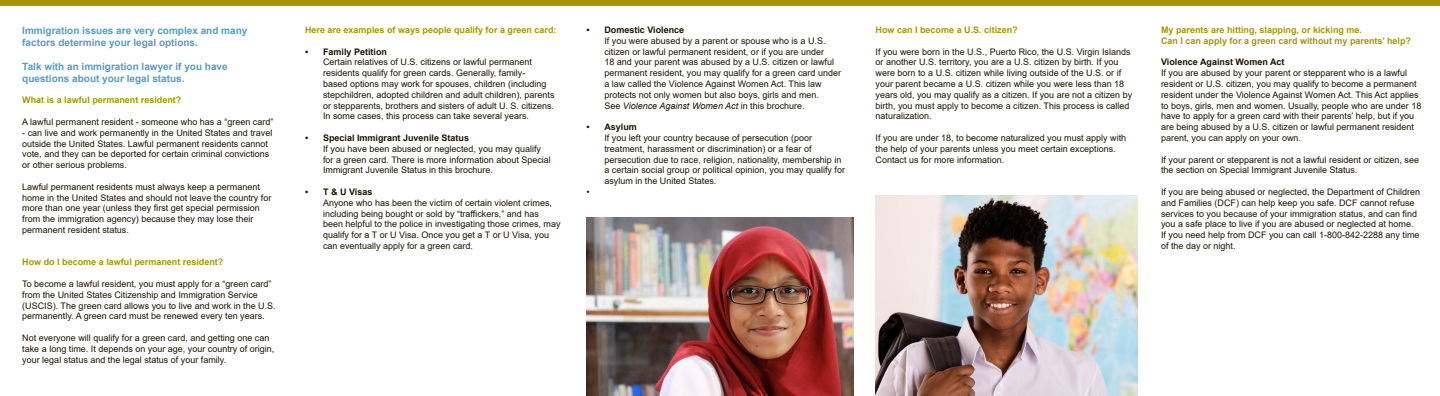
<style>
.page{position:relative;width:1440px;height:396px;background:#fff}
.page>*{position:absolute;margin:0;border:0;box-sizing:border-box;transform-origin:0 0}
.t1{font:700 10px/12px "Arial";color:#519dc5}
.t2{font:9px/10.8px "Arial";color:#1e1500}
.t3{font:700 9px "Arial";color:#a49901}
.t4{font:700 9px "Arial";color:#1e1500}
.s1{font-weight:700}
.s2{font-style:italic}
</style>
<div class="page">
<div style="left:0;top:0;width:1440px;height:5px;background:#a49901"></div>
<img style="left:876px;top:196px;width:261px;height:200px">
<img style="left:586px;top:217px;width:268px;height:179px">
<p class="t1" style="left:22px;top:24px;width:227px">Immigration issues are very complex and many factors determine your legal options.</p>
<p class="t1" style="left:22px;top:60px;width:207px">Talk with an immigration lawyer if you have questions about your legal status.</p>
<p class="t3" style="left:22px;top:94px;width:161px">What is a lawful permanent resident?</p>
<p class="t2" style="left:22px;top:116px;width:253px">A lawful permanent resident - someone who has a “green card”</p>
<p class="t2" style="left:22px;top:127px;width:252px">- can live and work permanently in the United States and travel outside the United States. Lawful permanent residents cannot vote, and they can be deported for certain criminal convictions or other serious problems.</p>
<p class="t2" style="left:22px;top:181px;width:251px">Lawful permanent residents must always keep a permanent home in the United States and should not leave the country for more than one year (unless they first get special permission from the immigration agency) because they may lose their permanent resident status.</p>
<p class="t3" style="left:22px;top:256px;width:203px">How do I become a lawful permanent resident?</p>
<p class="t2" style="left:22px;top:278px;width:255px">To become a lawful resident, you must apply for a “green card” from the United States Citizenship and Immigration Service (USCIS). The green card allows you to live and work in the U.S. permanently. A green card must be renewed every ten years.</p>
<p class="t2" style="left:22px;top:332px;width:254px">Not everyone will qualify for a green card, and getting one can take a long time. It depends on your age, your country of origin, your legal status and the legal status of your family.</p>
<p class="t3" style="left:305px;top:23px;width:253px">Here are examples of ways people qualify for a green card:</p>
<p class="t2" style="left:323px;top:46px;width:233px;text-indent:-18px"><span class="s1">• Family Petition<br></span>Certain relatives of U.S. citizens or lawful permanent residents qualify for green cards. Generally, family-<br>based options may work for spouses, children (including stepchildren, adopted children and adult children), parents or stepparents, brothers and sisters of adult U. S. citizens.<br>In some cases, this process can take several years.</p>
<p class="t2" style="left:323px;top:132px;width:229px;text-indent:-18px"><span class="s1">• Special Immigrant Juvenile Status<br></span>If you have been abused or neglected, you may qualify for a green card. There is more information about Special Immigrant Juvenile Status in this brochure.</p>
<p class="t2" style="left:323px;top:186px;width:239px;text-indent:-18px"><span class="s1">• T &amp; U Visas<br></span>Anyone who has been the victim of certain violent crimes, including being bought or sold by “traffickers,” and has been helpful to the police in investigating those crimes, may qualify for a T or U Visa. Once you get a T or U Visa, you can eventually apply for a green card.</p>
<p class="t2" style="left:604px;top:24px;width:238px;text-indent:-18px"><span class="s1">• Domestic Violence<br></span>If you were abused by a parent or spouse who is a U.S. citizen or lawful permanent resident, or if you are under<br>18 and your parent was abused by a U.S. citizen or lawful permanent resident, you may qualify for a green card under a law called the Violence Against Women Act. This law protects not only women but also boys, girls and men.<br>See <span class="s2">Violence Against Women Act</span> in this brochure.</p>
<p class="t2" style="left:604px;top:122px;width:242px;text-indent:-18px"><span class="s1">• Asylum<br></span>If you left your country because of persecution (poor treatment, harassment or discrimination) or a fear of persecution due to race, religion, nationality, membership in a certain social group or political opinion, you may qualify for asylum in the United States.</p>
<p class="t2" style="left:586px;top:186px;width:5px">•</p>
<p class="t3" style="left:876px;top:23px;width:144px">How can I become a U.S. citizen?</p>
<p class="t2" style="left:876px;top:46px;width:258px">If you were born in the U.S., Puerto Rico, the U.S. Virgin Islands or another U.S. territory, you are a U.S. citizen by birth. If you were born to a U.S. citizen while living outside of the U.S. or if your parent became a U.S. citizen while you were less than 18 years old, you may qualify as a citizen. If you are not a citizen by birth, you must apply to become a citizen. This process is called naturalization.</p>
<p class="t2" style="left:876px;top:132px;width:252px">If you are under 18, to become naturalized you must apply with the help of your parents unless you meet certain exceptions.<br>Contact us for more information.</p>
<p class="t3" style="left:1161px;top:23px;width:203px">My parents are hitting, slapping, or kicking me.</p>
<p class="t3" style="left:1161px;top:34px;width:252px">Can I can apply for a green card without my parents’ help?</p>
<p class="t4" style="left:1161px;top:56px;width:125px">Violence Against Women Act</p>
<p class="t2" style="left:1161px;top:68px;width:262px">If you are abused by your parent or stepparent who is a lawful resident or U.S. citizen, you may qualify to become a permanent resident under the Violence Against Women Act. This Act applies to boys, girls, men and women. Usually, people who are under 18 have to apply for a green card with their parents’ help, but if you are being abused by a U.S. citizen or lawful permanent resident parent, you can apply on your own.</p>
<p class="t2" style="left:1161px;top:154px;width:260px">If your parent or stepparent is not a lawful resident or citizen, see the section on Special Immigrant Juvenile Status.</p>
<p class="t2" style="left:1161px;top:186px;width:261px">If you are being abused or neglected, the Department of Children and Families (DCF) can help keep you safe. DCF cannot refuse services to you because of your immigration status, and can find you a safe place to live if you are abused or neglected at home.</p>
<p class="t2" style="left:1161px;top:230px;width:260px">If you need help from DCF you can call 1-800-842-2288 any time of the day or night.</p>
</div>
